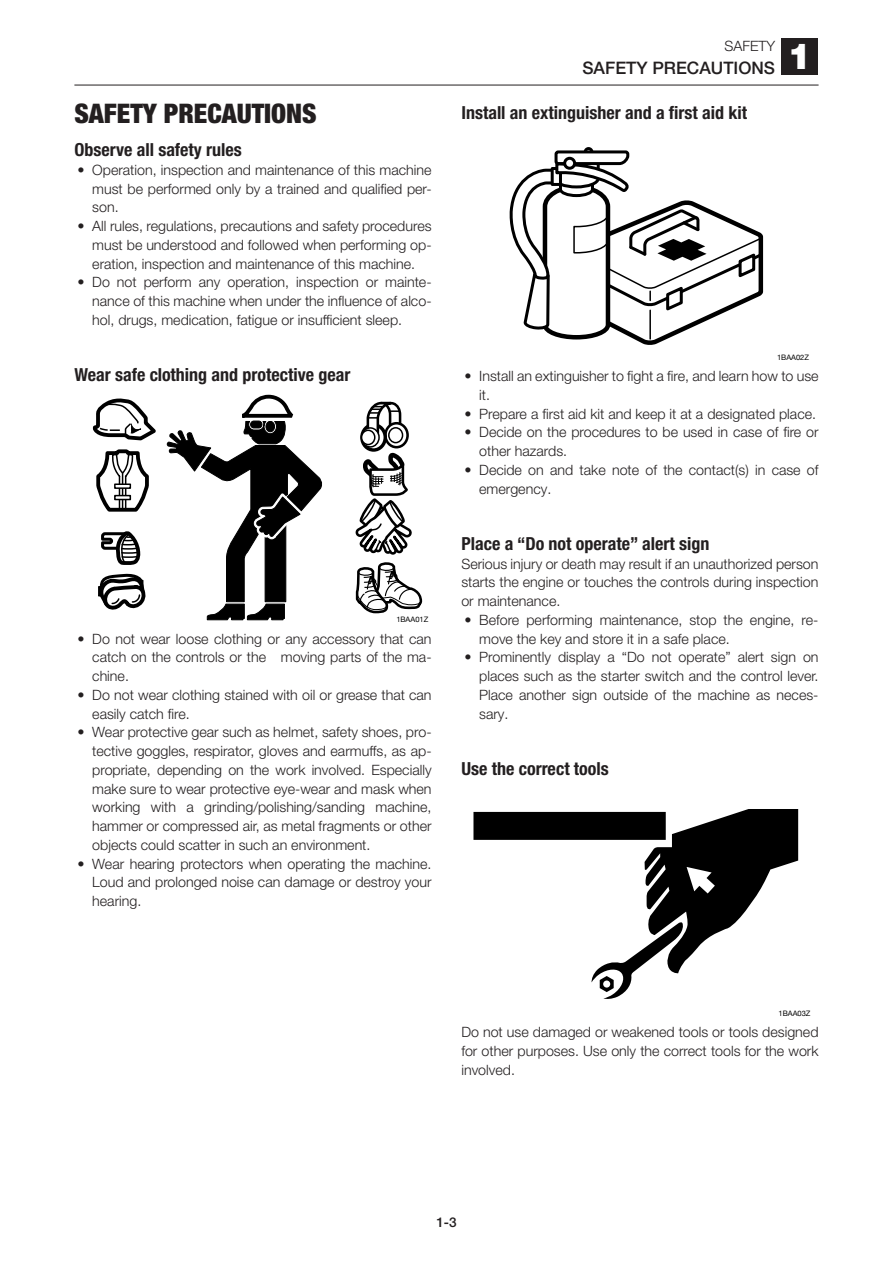
<style>
.page{position:relative;width:893px;height:1263px;background:#fff}
.page>*{position:absolute;margin:0;border:0;box-sizing:border-box;transform-origin:0 0}
.t1{font:900 condensed 27px "Helvetica Neue LT Pro";color:#231f20}
.t2{font:700 condensed 18px "Helvetica Neue LT Pro";color:#231f20}
.t3{font:500 17.25px "Helvetica Neue LT Pro";color:#231f20}
.t4{font:300 14.25px/18.8px "Helvetica Neue LT Pro";color:#231f20;text-align:justify}
.t5{font:500 13.5px "Helvetica Neue LT Pro";color:#231f20}
.t6{font:7.5px "Helvetica Neue";color:#000}
</style>
<div class="page">
<hr style="left:74px;top:85px;width:745px;height:1px;background:#231f20">
<div style="left:781px;top:38px;width:37px;height:36px;background:#231f20"></div>
<svg style="left:98px;top:531px;width:48px;height:79px"></svg>
<svg style="left:92px;top:398px;width:64px;height:114px"></svg>
<div style="left:114px;top:483px;width:17px;height:6px;border:2px solid #000"></div>
<div style="left:114px;top:495px;width:17px;height:5px;border:2px solid #000"></div>
<svg style="left:167px;top:394px;width:155px;height:226px"></svg>
<svg style="left:355px;top:401px;width:68px;height:213px"></svg>
<svg style="left:361px;top:428px;width:18px;height:19px"></svg>
<div style="left:361px;top:427px;width:19px;height:21px;border:2px solid #000;border-radius:50%"></div>
<div style="left:362px;top:430px;width:13px;height:14px;background:#fff;border-radius:50%"></div>
<div style="left:361px;top:430px;width:14px;height:15px;border:2px solid #000;border-radius:50%"></div>
<div style="left:584px;top:147px;width:9px;height:10px;border:3px solid #000;border-radius:50%"></div>
<svg style="left:509px;top:149px;width:255px;height:194px"></svg>
<div style="left:565px;top:158px;width:10px;height:10px;background:#fff;border-radius:50%"></div>
<div style="left:563px;top:157px;width:13px;height:13px;border:3px solid #000;border-radius:50%"></div>
<div style="left:473px;top:812px;width:193px;height:28px;background:#000"></div>
<svg style="left:592px;top:809px;width:206px;height:190px"></svg>
<h1 class="t1" style="left:74px;top:97px;width:244px">SAFETY PRECAUTIONS</h1>
<p class="t2" style="left:74px;top:140px;width:169px">Observe all safety rules</p>
<p class="t4" style="left:92px;top:160px;width:341px;text-indent:-15px">• Operation, inspection and maintenance of this machine must be performed only by a trained and qualified per&shy;son.</p>
<p class="t4" style="left:92px;top:216px;width:341px;text-indent:-15px">• All rules, regulations, precautions and safety procedures must be understood and followed when performing op&shy;eration, inspection and maintenance of this machine.</p>
<p class="t4" style="left:92px;top:273px;width:341px;text-indent:-15px">• Do not perform any operation, inspection or mainte&shy;nance of this machine when under the influence of alco&shy;hol, drugs, medication, fatigue or insufficient sleep.</p>
<p class="t2" style="left:74px;top:365px;width:278px">Wear safe clothing and protective gear</p>
<p class="t6" style="left:396px;top:615px;width:33px">1BAA01Z</p>
<p class="t4" style="left:92px;top:629px;width:341px;text-indent:-15px">• Do not wear loose clothing or any accessory that can catch on the controls or the moving parts of the ma&shy;chine.</p>
<p class="t4" style="left:92px;top:685px;width:341px;text-indent:-15px">• Do not wear clothing stained with oil or grease that can easily catch fire.</p>
<p class="t4" style="left:92px;top:723px;width:341px;text-indent:-15px">• Wear protective gear such as helmet, safety shoes, pro&shy;tective goggles, respirator, gloves and earmuffs, as ap&shy;propriate, depending on the work involved. Especially make sure to wear protective eye-wear and mask when working with a grinding/polishing/sanding machine, hammer or compressed air, as metal fragments or other objects could scatter in such an environment.</p>
<p class="t4" style="left:92px;top:854px;width:341px;text-indent:-15px">• Wear hearing protectors when operating the machine.<br>Loud and prolonged noise can damage or destroy your hearing.</p>
<p class="t4" style="left:724px;top:36px;width:52px">SAFETY</p>
<p class="t3" style="left:582px;top:58px;width:231px">SAFETY PRECAUTIONS <sup>1</sup></p>
<p class="t2" style="left:461px;top:102px;width:287px">Install an extinguisher and a first aid kit</p>
<p class="t6" style="left:777px;top:352px;width:33px">1BAA02Z</p>
<p class="t4" style="left:479px;top:366px;width:341px;text-indent:-15px">• Install an extinguisher to fight a fire, and learn how to use it.</p>
<p class="t4" style="left:464px;top:404px;width:353px">• Prepare a first aid kit and keep it at a designated place.</p>
<p class="t4" style="left:479px;top:423px;width:341px;text-indent:-15px">• Decide on the procedures to be used in case of fire or other hazards.</p>
<p class="t4" style="left:479px;top:460px;width:341px;text-indent:-15px">• Decide on and take note of the contact(s) in case of emergency.</p>
<p class="t2" style="left:461px;top:533px;width:250px">Place a “Do not operate” alert sign</p>
<p class="t4" style="left:461px;top:554px;width:359px">Serious injury or death may result if an unauthorized person starts the engine or touches the controls during inspection or maintenance.</p>
<p class="t4" style="left:479px;top:610px;width:341px;text-indent:-15px">• Before performing maintenance, stop the engine, re&shy;move the key and store it in a safe place.</p>
<p class="t4" style="left:479px;top:648px;width:341px;text-indent:-15px">• Prominently display a “Do not operate” alert sign on places such as the starter switch and the control lever.<br>Place another sign outside of the machine as neces&shy;sary.</p>
<p class="t2" style="left:461px;top:758px;width:149px">Use the correct tools</p>
<p class="t6" style="left:778px;top:1009px;width:33px">1BAA03Z</p>
<p class="t4" style="left:461px;top:1023px;width:359px">Do not use damaged or weakened tools or tools designed for other purposes. Use only the correct tools for the work involved.</p>
<p class="t5" style="left:436px;top:1213px;width:22px">1-3</p>
</div>
